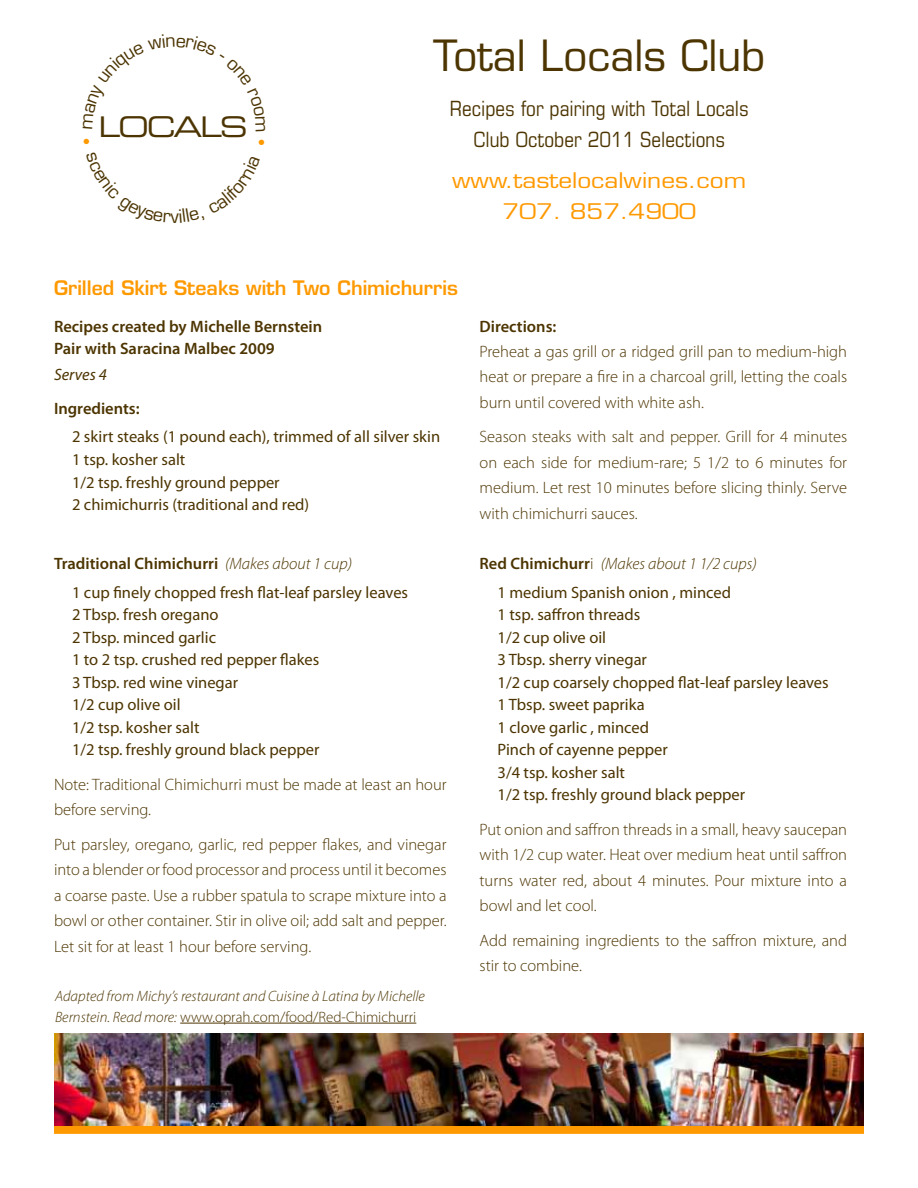
<style>
.page{position:relative;width:918px;height:1188px;background:#fff}
.page>*{position:absolute;margin:0;border:0;box-sizing:border-box;transform-origin:0 0}
.t1{font:42px "Eurostile";color:#4d3502}
.t2{font:28.5px "Eurostile Extended Two";letter-spacing:-.075em;color:#4c3503}
.t3{font:condensed 21px/31.5px "Eurostile";color:#4d3502;text-align:center}
.t4{font:21px/31.5px "Eurostile";color:#f90;text-align:center;scale:1.16 1}
.t5{font:600 19.5px "Eurostile";color:#f90}
.t6{font:300 16.5px/25.5px "Myriad Pro";color:#4d3502;text-align:justify}
.t7{font:16.5px/22.5px "Myriad Pro";color:#4d3502}
.t8{font:600 16.5px/22.5px "Myriad Pro";color:#4d3502}
.t9{font:italic 16.5px "Myriad Pro";color:#4d3502}
.t10{font:italic 300 15px/21px "Myriad Pro";color:#4d3502}
.s1{font-weight:600}
.s2{font-weight:300;font-style:italic}
.s3{font-style:normal}
.s4{font-weight:300}
</style>
<div class="page">
<div style="left:54px;top:1125px;width:810px;height:9px;background:#f90"></div>
<img style="left:54px;top:1034px;width:810px;height:92px">
<hr style="left:180px;top:1023px;width:236px;height:1px;background:#4d3502">
<h2 class="t2" style="left:98px;top:107px;width:151px">LOCALS</h2>
<h1 class="t1" style="left:433px;top:30px;width:334px">Total Locals Club</h1>
<p class="t3" style="left:450px;top:92px;width:301px">Recipes for pairing with Total Locals<br>Club October 2011 Selections</p>
<p class="t4" style="left:452px;top:164px;width:255px">www.tastelocalwines.com<br>707. 857.4900</p>
<p class="t5" style="left:54px;top:276px;width:405px">Grilled Skirt Steaks with Two Chimichurris</p>
<p class="t8" style="left:54px;top:315px;width:270px">Recipes created by Michelle Bernstein<br>Pair with Saracina Malbec 2009</p>
<p class="t9" style="left:54px;top:365px;width:55px">Serves 4</p>
<p class="t8" style="left:54px;top:397px;width:87px">Ingredients:</p>
<p class="t7" style="left:72px;top:426px;width:370px">2 skirt steaks (1 pound each), trimmed of all silver skin 1 tsp. kosher salt<br>1/2 tsp. freshly ground pepper<br>2 chimichurris (traditional and red)</p>
<p class="t7" style="left:72px;top:550px;width:338px;line-height:28.5px;text-indent:-18px"><span class="s1">Traditional Chimichurri</span> <span class="s2">(Makes about 1 cup)<br></span>1 cup finely chopped fresh flat-leaf parsley leaves</p>
<p class="t7" style="left:72px;top:604px;width:249px">2 Tbsp. fresh oregano<br>2 Tbsp. minced garlic<br>1 to 2 tsp. crushed red pepper flakes<br>3 Tbsp. red wine vinegar<br>1/2 cup olive oil<br>1/2 tsp. kosher salt<br>1/2 tsp. freshly ground black pepper</p>
<p class="t6" style="left:54px;top:772px;width:394px">Note: Traditional Chimichurri must be made at least an hour before serving.</p>
<p class="t6" style="left:54px;top:832px;width:394px">Put parsley, oregano, garlic, red pepper flakes, and vinegar into a blender or food processor and process until it becomes a coarse paste. Use a rubber spatula to scrape mixture into a bowl or other container. Stir in olive oil; add salt and pepper.<br>Let sit for at least 1 hour before serving.</p>
<p class="t10" style="left:55px;top:986px;width:371px">Adapted from Michy’s restaurant and Cuisine à Latina by Michelle<br>Bernstein. Read more: <span class="s3">www.oprah.com/food/Red-Chimichurri</span></p>
<p class="t8" style="left:480px;top:315px;width:78px">Directions:</p>
<p class="t6" style="left:480px;top:339px;width:369px">Preheat a gas grill or a ridged grill pan to medium-high heat or prepare a fire in a charcoal grill, letting the coals burn until covered with white ash.</p>
<p class="t6" style="left:480px;top:425px;width:369px">Season steaks with salt and pepper. Grill for 4 minutes on each side for medium-rare; 5 1/2 to 6 minutes for medium. Let rest 10 minutes before slicing thinly. Serve with chimichurri sauces.</p>
<p class="t7" style="left:480px;top:550px;width:279px;line-height:28.5px;text-align:center"><span class="s1">Red Chimichurr</span><span class="s4">i</span> <span class="s2">(Makes about 1 1/2 cups)<br></span>1 medium Spanish onion , minced</p>
<p class="t7" style="left:498px;top:604px;width:333px">1 tsp. saffron threads<br>1/2 cup olive oil<br>3 Tbsp. sherry vinegar<br>1/2 cup coarsely chopped flat-leaf parsley leaves<br>1 Tbsp. sweet paprika<br>1 clove garlic , minced<br>Pinch of cayenne pepper<br>3/4 tsp. kosher salt<br>1/2 tsp. freshly ground black pepper</p>
<p class="t6" style="left:480px;top:817px;width:369px">Put onion and saffron threads in a small, heavy saucepan with 1/2 cup water. Heat over medium heat until saffron turns water red, about 4 minutes. Pour mixture into a bowl and let cool.</p>
<p class="t6" style="left:480px;top:928px;width:369px">Add remaining ingredients to the saffron mixture, and stir to combine.</p>
</div>
